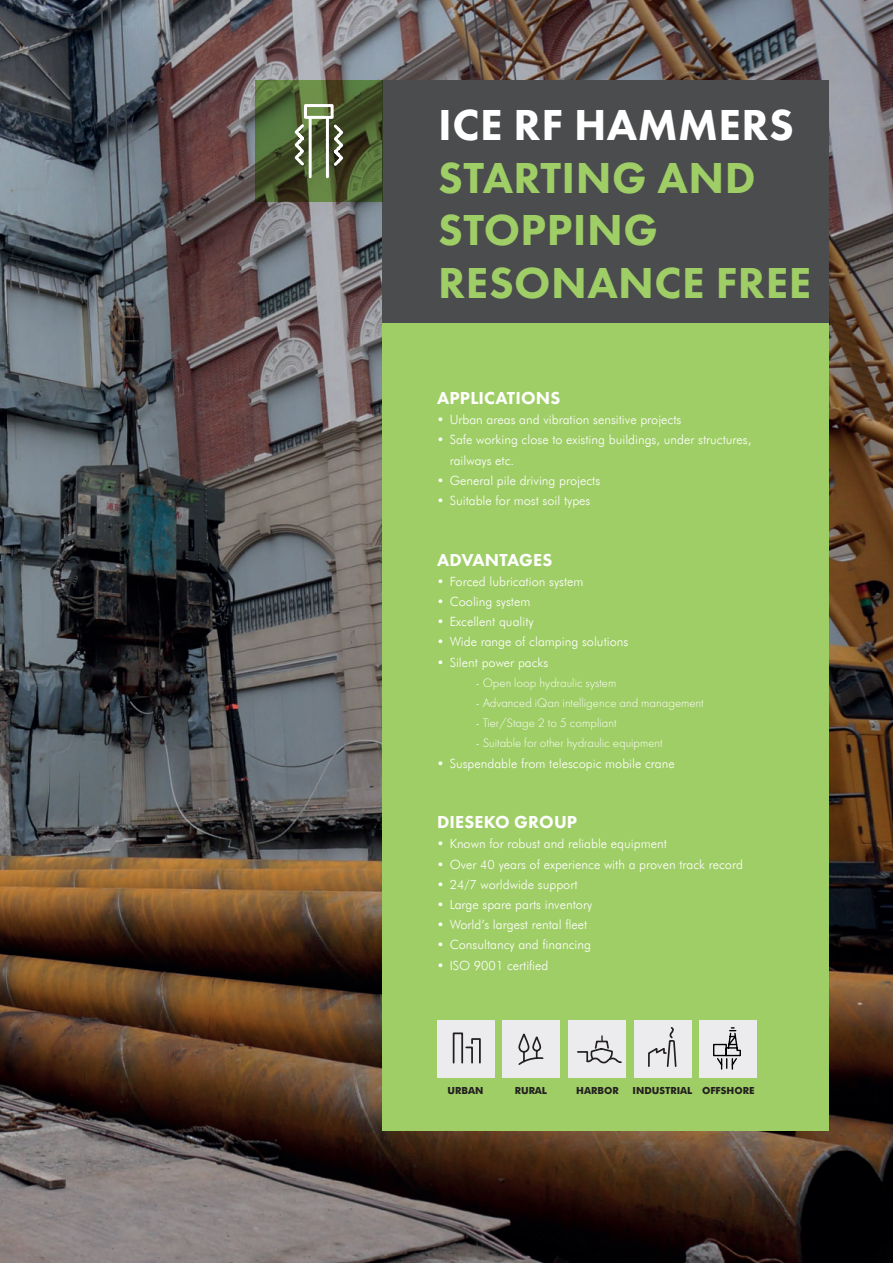
<style>
.page{position:relative;width:893px;height:1263px;background:#fff}
.page>*{position:absolute;margin:0;border:0;box-sizing:border-box;transform-origin:0 0}
.t1{font:800 45px/52.5px "Futura PT";letter-spacing:.01em;color:#9fce66}
.t2{font:800 45px "Futura PT";letter-spacing:.01em;color:#fff}
.t3{font:800 18px "Futura PT";letter-spacing:.01em;color:#fff}
.t4{font:300 12.75px/20.2px "Futura BT";color:#fff}
.t5{font:300 12.75px "Futura PT";color:#fff}
.t6{font:800 9.75px "Futura BT";color:#231f20}
</style>
<div class="page">
<img style="left:0;top:0;width:893px;height:1263px">
<div style="left:383px;top:323px;width:446px;height:808px;background:#9fce66"></div>
<div style="left:383px;top:81px;width:446px;height:242px;background:#4b4c4d"></div>
<svg style="left:255px;top:81px;width:128px;height:121px;background:#495c2f"></svg>
<svg style="left:292px;top:103px;width:54px;height:77px"></svg>
<div style="left:437px;top:1020px;width:57px;height:58px;background:#ececee"></div>
<svg style="left:452px;top:1032px;width:29px;height:32px"></svg>
<div style="left:502px;top:1020px;width:58px;height:58px;background:#ececee"></div>
<svg style="left:518px;top:1034px;width:26px;height:31px"></svg>
<div style="left:700px;top:1020px;width:57px;height:58px;background:#ececee"></div>
<svg style="left:713px;top:1027px;width:28px;height:43px"></svg>
<div style="left:569px;top:1020px;width:57px;height:58px;background:#ececee"></div>
<svg style="left:577px;top:1036px;width:45px;height:28px"></svg>
<div style="left:634px;top:1020px;width:57px;height:58px;background:#ececee"></div>
<svg style="left:648px;top:1027px;width:29px;height:40px"></svg>
<h1 class="t2" style="left:438px;top:109px;width:357px">ICE RF HAMMERS</h1>
<h1 class="t1" style="left:438px;top:154px;width:375px">STARTING AND<br>STOPPING<br>RESONANCE FREE</h1>
<h2 class="t3" style="left:437px;top:392px;width:125px">APPLICATIONS</h2>
<p class="t4" style="left:437px;top:411px;width:246px">• Urban areas and vibration sensitive projects</p>
<p class="t4" style="left:450px;top:431px;width:303px;text-indent:-13px">• Safe working close to existing buildings, under structures, railways etc.</p>
<p class="t4" style="left:437px;top:471px;width:165px">• General pile driving projects</p>
<p class="t4" style="left:437px;top:491px;width:155px">• Suitable for most soil types</p>
<h2 class="t3" style="left:437px;top:553px;width:117px">ADVANTAGES</h2>
<p class="t4" style="left:437px;top:572px;width:148px">• Forced lubrication system</p>
<p class="t4" style="left:437px;top:592px;width:95px">• Cooling system</p>
<p class="t4" style="left:437px;top:612px;width:98px">• Excellent quality</p>
<p class="t4" style="left:437px;top:633px;width:193px">• Wide range of clamping solutions</p>
<p class="t4" style="left:437px;top:653px;width:113px">• Silent power packs</p>
<p class="t5" style="left:476px;top:677px;width:142px">- Open loop hydraulic system</p>
<p class="t5" style="left:476px;top:697px;width:229px">- Advanced iQan intelligence and management</p>
<p class="t5" style="left:476px;top:718px;width:142px">- Tier/Stage 2 to 5 compliant</p>
<p class="t5" style="left:476px;top:738px;width:188px">- Suitable for other hydraulic equipment</p>
<p class="t4" style="left:437px;top:754px;width:239px">• Suspendable from telescopic mobile crane</p>
<h2 class="t3" style="left:437px;top:816px;width:142px">DIESEKO GROUP</h2>
<p class="t4" style="left:437px;top:835px;width:232px">• Known for robust and reliable equipment</p>
<p class="t4" style="left:437px;top:855px;width:308px">• Over 40 years of experience with a proven track record</p>
<p class="t4" style="left:437px;top:875px;width:142px">• 24/7 worldwide support</p>
<p class="t4" style="left:437px;top:895px;width:157px">• Large spare parts inventory</p>
<p class="t4" style="left:437px;top:914px;width:152px">• World’s largest rental fleet</p>
<p class="t4" style="left:437px;top:934px;width:156px">• Consultancy and financing</p>
<p class="t4" style="left:437px;top:955px;width:113px">• ISO 9001 certified</p>
<p class="t6" style="left:448px;top:1087px;width:37px">URBAN</p>
<p class="t6" style="left:515px;top:1087px;width:34px">RURAL</p>
<p class="t6" style="left:633px;top:1087px;width:123px">INDUSTRIAL OFFSHORE</p>
<p class="t6" style="left:576px;top:1087px;width:44px">HARBOR</p>
</div>
